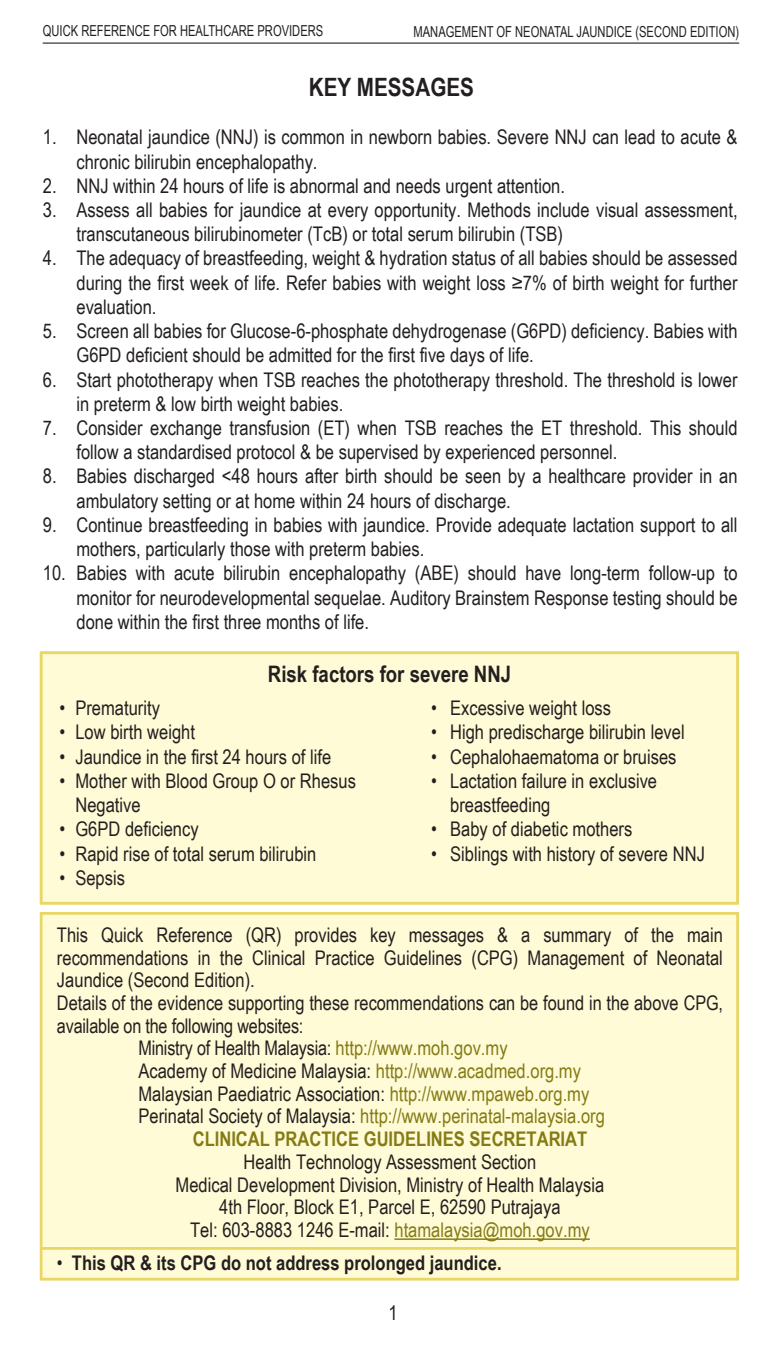
<style>
.page{position:relative;width:780px;height:1347px;background:#fff}
.page>*{position:absolute;margin:0;border:0;box-sizing:border-box;transform-origin:0 0}
.t1{font:700 25.25px "Arial Narrow";color:#231f20}
.t2{font:700 22.75px "Arial Narrow";color:#231f20}
.t3{font:20.25px/24.2px "Arial Narrow";color:#231f20}
.t4{font:20.25px "Arial Narrow";color:#847b15}
.t5{font:700 20.25px "Arial Narrow";color:#231f20}
.t6{font:700 20.25px "Arial Narrow";color:#847b15}
.t7{font:15.25px "Arial Narrow";color:#231f20;scale:.9 1}
.s1{color:#847b15}
.s2{color:#231f20}
.s3{font-weight:400}
</style>
<div class="page">
<hr style="left:43px;top:43px;width:696px;height:1px;background:#231f20">
<div style="left:41px;top:913px;width:696px;height:366px;background:#fffbd6"></div>
<div style="left:40px;top:912px;width:699px;height:368px;border:3px solid #e8d665"></div>
<div style="left:41px;top:652px;width:696px;height:251px;background:#fffbd6"></div>
<div style="left:40px;top:651px;width:699px;height:253px;border:3px solid #e8d665"></div>
<hr style="left:394px;top:1238px;width:195px;height:1px;background:#847b15">
<hr style="left:41px;top:1247px;width:696px;height:2px;background:#e8d665">
<p class="t7" style="left:43px;top:22px;width:313px">QUICK REFERENCE FOR HEALTHCARE PROVIDERS</p>
<p class="t7" style="left:413px;top:23px;width:363px">MANAGEMENT OF NEONATAL JAUNDICE (SECOND EDITION)</p>
<p class="t1" style="left:309px;top:72px;width:167px">KEY MESSAGES</p>
<p class="t3" style="left:76px;top:125px;width:662px;text-indent:-34px">1. Neonatal jaundice (NNJ) is common in newborn babies. Severe NNJ can lead to acute &amp; chronic bilirubin encephalopathy.</p>
<p class="t3" style="left:43px;top:173px;width:523px">2. NNJ within 24 hours of life is abnormal and needs urgent attention.</p>
<p class="t3" style="left:76px;top:198px;width:662px;text-indent:-34px">3. Assess all babies for jaundice at every opportunity. Methods include visual assessment, transcutaneous bilirubinometer (TcB) or total serum bilirubin (TSB)</p>
<p class="t3" style="left:76px;top:246px;width:662px;text-align:justify;text-indent:-34px">4. The adequacy of breastfeeding, weight &amp; hydration status of all babies should be assessed during the first week of life. Refer babies with weight loss ≥7% of birth weight for further evaluation.</p>
<p class="t3" style="left:76px;top:319px;width:662px;text-indent:-34px">5. Screen all babies for Glucose-6-phosphate dehydrogenase (G6PD) deficiency. Babies with<br>G6PD deficient should be admitted for the first five days of life.</p>
<p class="t3" style="left:76px;top:367px;width:662px;text-indent:-34px">6. Start phototherapy when TSB reaches the phototherapy threshold. The threshold is lower in preterm &amp; low birth weight babies.</p>
<p class="t3" style="left:76px;top:415px;width:662px;text-indent:-34px">7. Consider exchange transfusion (ET) when TSB reaches the ET threshold. This should follow a standardised protocol &amp; be supervised by experienced personnel.</p>
<p class="t3" style="left:76px;top:464px;width:662px;text-indent:-34px">8. Babies discharged &lt;48 hours after birth should be seen by a healthcare provider in an ambulatory setting or at home within 24 hours of discharge.</p>
<p class="t3" style="left:76px;top:512px;width:662px;text-indent:-34px">9. Continue breastfeeding in babies with jaundice. Provide adequate lactation support to all mothers, particularly those with preterm babies.</p>
<p class="t3" style="left:76px;top:561px;width:662px;text-align:justify;text-indent:-34px">10. Babies with acute bilirubin encephalopathy (ABE) should have long-term follow-up to monitor for neurodevelopmental sequelae. Auditory Brainstem Response testing should be done within the first three months of life.</p>
<p class="t2" style="left:268px;top:661px;width:245px">Risk factors for severe NNJ</p>
<p class="t3" style="left:60px;top:696px;width:102px">• Prematurity</p>
<p class="t3" style="left:60px;top:720px;width:137px">• Low birth weight</p>
<p class="t3" style="left:60px;top:744px;width:273px">• Jaundice in the first 24 hours of life</p>
<p class="t3" style="left:75px;top:768px;width:282px;text-indent:-16px">• Mother with Blood Group O or Rhesus<br>Negative</p>
<p class="t3" style="left:60px;top:817px;width:140px">• G6PD deficiency</p>
<p class="t3" style="left:60px;top:841px;width:258px">• Rapid rise of total serum bilirubin</p>
<p class="t3" style="left:60px;top:865px;width:67px">• Sepsis</p>
<p class="t3" style="left:431px;top:696px;width:181px">• Excessive weight loss</p>
<p class="t3" style="left:431px;top:720px;width:255px">• High predischarge bilirubin level</p>
<p class="t3" style="left:431px;top:744px;width:247px">• Cephalohaematoma or bruises</p>
<p class="t3" style="left:450px;top:768px;width:208px;text-indent:-19px">• Lactation failure in exclusive breastfeeding</p>
<p class="t3" style="left:431px;top:817px;width:202px">• Baby of diabetic mothers</p>
<p class="t3" style="left:431px;top:841px;width:275px">• Siblings with history of severe NNJ</p>
<p class="t3" style="left:57px;top:922px;width:667px">This Quick Reference (QR) provides key messages &amp; a summary of the main</p>
<p class="t3" style="left:57px;top:945px;width:667px">recommendations in the Clinical Practice Guidelines (CPG) Management of Neonatal</p>
<p class="t3" style="left:57px;top:968px;width:199px">Jaundice (Second Edition).</p>
<p class="t3" style="left:57px;top:990px;width:667px">Details of the evidence supporting these recommendations can be found in the above CPG,</p>
<p class="t3" style="left:57px;top:1013px;width:248px">available on the following websites:</p>
<p class="t3" style="left:138px;top:1036px;width:370px">Ministry of Health Malaysia: <span class="s1">http://www.moh.gov.my</span></p>
<p class="t3" style="left:138px;top:1058px;width:444px">Academy of Medicine Malaysia: <span class="s1">http://www.acadmed.org.my</span></p>
<p class="t3" style="left:138px;top:1081px;width:452px">Malaysian Paediatric Association: <span class="s1">http://www.mpaweb.org.my</span></p>
<p class="t4" style="left:138px;top:1104px;width:468px"><span class="s2">Perinatal Society of Malaysia:</span> http://www.perinatal-malaysia.org</p>
<p class="t6" style="left:193px;top:1127px;width:396px">CLINICAL PRACTICE GUIDELINES SECRETARIAT</p>
<p class="t3" style="left:175px;top:1150px;width:430px;line-height:22.8px;text-align:center">Health Technology Assessment Section<br>Medical Development Division, Ministry of Health Malaysia 4th Floor, Block E1, Parcel E, 62590 Putrajaya<br>Tel: 603-8883 1246 E-mail: <span class="s1">htamalaysia@moh.gov.my</span></p>
<p class="t5" style="left:57px;top:1250px;width:446px"><span class="s3">•</span> This QR &amp; its CPG do not address prolonged jaundice.</p>
<p class="t3" style="left:388px;top:1300px;width:11px">1</p>
</div>
